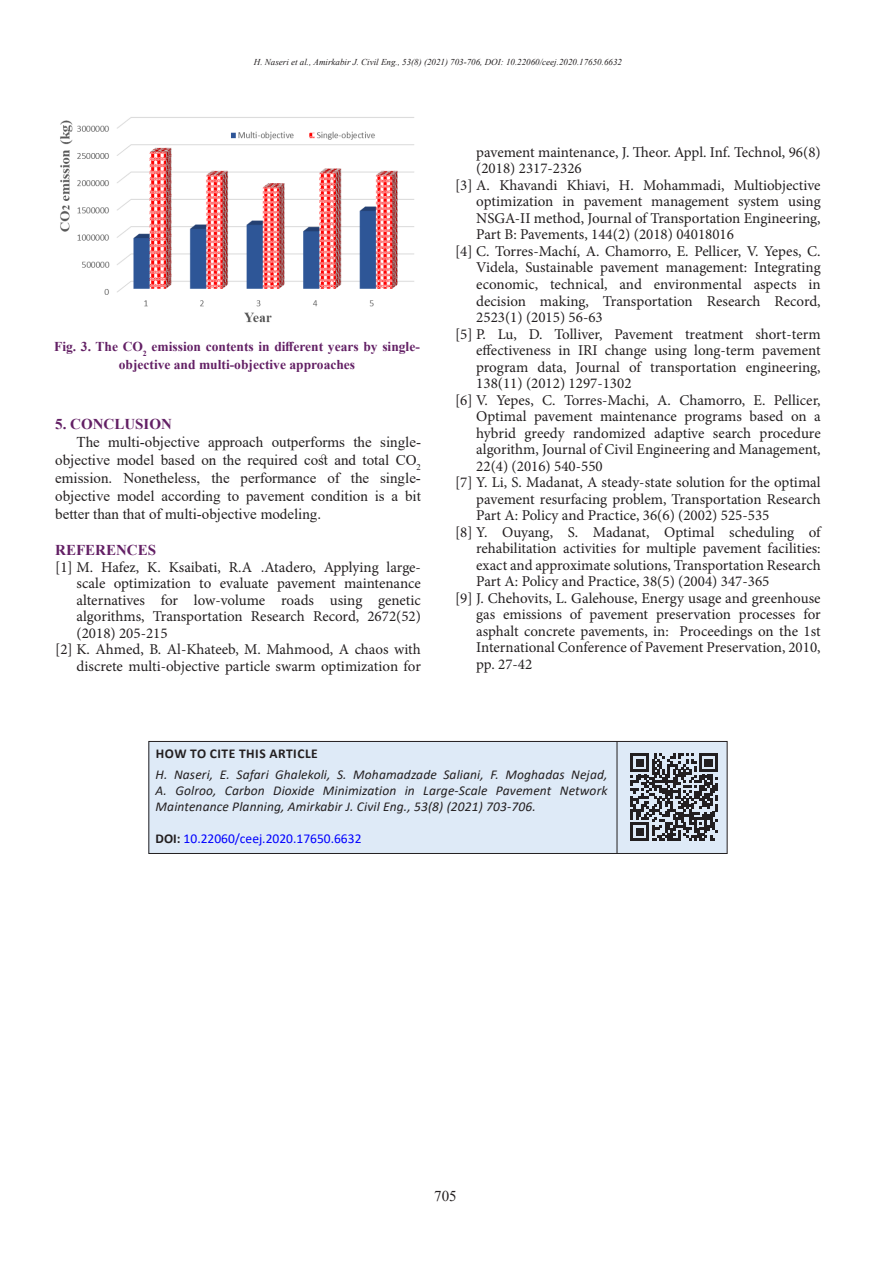
<style>
.page{position:relative;width:893px;height:1263px;background:#fff}
.page>*{position:absolute;margin:0;border:0;box-sizing:border-box;transform-origin:0 0}
.t1{font:15px/16.5px "Minion Pro";color:#231f20;text-align:justify}
.متن_اصلی_انگلیسی{font:15px/18px "Times New Roman";color:#231f20;text-align:justify}
.تیتر_1_انگلیسی{font:700 15px "Times New Roman";color:#632065}
.t2{font:italic 13.5px/16.2px "Calibri";letter-spacing:.01em;color:#231f20;text-align:justify}
.متن_اصلی_انگلیسی-2{font:700 13.5px/18px "Times New Roman";color:#632065;text-align:center}
.t3{font:13.5px "Calibri";color:#00f}
.t4{font:700 13.5px "Calibri";letter-spacing:.04em;color:#231f20}
.t5{font:italic 9px "Times New Roman";color:#231f20}
.s1{font-family:"Times New Roman"}
.s2{font-weight:700;color:#231f20}
</style>
<div class="page">
<div style="left:149px;top:741px;width:578px;height:112px;background:#deeaf7"></div>
<div style="left:148px;top:741px;width:580px;height:113px;border:1px solid #231f20"></div>
<hr style="left:617px;top:742px;width:1px;height:112px;background:#231f20">
<svg style="left:631px;top:753px;width:87px;height:88px"></svg>
<img style="left:60px;top:117px;width:354px;height:206px">
<p class="t5" style="left:254px;top:56px;width:370px">H. Naseri et al., Amirkabir J. Civil Eng., 53(8) (2021) 703-706, DOI: 10.22060/ceej.2020.17650.6632</p>
<p class="متن_اصلی_انگلیسی-2" style="left:54px;top:338px;width:367px">Fig. 3. The CO<sub>2</sub> emission contents in different years by single&shy;objective and multi-objective approaches</p>
<p class="تیتر_1_انگلیسی" style="left:55px;top:414px;width:118px">5. CONCLUSION</p>
<p class="متن_اصلی_انگلیسی" style="left:55px;top:433px;width:367px;text-indent:21px">The multi-objective approach outperforms the single&shy;objective model based on the required cost and total CO<sub>2 </sub>emission. Nonetheless, the performance of the single&shy;objective model according to pavement condition is a bit better than that of multi-objective modeling.</p>
<p class="تیتر_1_انگلیسی" style="left:55px;top:540px;width:102px">REFERENCES</p>
<p class="t1" style="left:77px;top:559px;width:346px;text-indent:-21px">[1] M. Hafez, K. Ksaibati, R.A <span class="s1">.</span>Atadero, Applying large&shy;scale optimization to evaluate pavement maintenance alternatives for low-volume roads using genetic algorithms, Transportation Research Record, 2672(52) (2018) 205-215</p>
<p class="t1" style="left:55px;top:641px;width:367px;text-align:right">[2] K. Ahmed, B. Al-Khateeb, M. Mahmood, A chaos with discrete multi-objective particle swarm optimization for</p>
<p class="t1" style="left:476px;top:144px;width:346px">pavement maintenance, J. Theor. Appl. Inf. Technol, 96(8) (2018) 2317-2326</p>
<p class="t1" style="left:476px;top:177px;width:346px;text-indent:-21px">[3] A. Khavandi Khiavi, H. Mohammadi, Multiobjective optimization in pavement management system using NSGA-II method, Journal of Transportation Engineering, Part B: Pavements, 144(2) (2018) 04018016</p>
<p class="t1" style="left:476px;top:243px;width:346px;text-indent:-21px">[4] C. Torres-Machí, A. Chamorro, E. Pellicer, V. Yepes, C.<br>Videla, Sustainable pavement management: Integrating economic, technical, and environmental aspects in decision making, Transportation Research Record, 2523(1) (2015) 56-63</p>
<p class="t1" style="left:476px;top:325px;width:346px;text-indent:-21px">[5] P. Lu, D. Tolliver, Pavement treatment short-term effectiveness in IRI change using long-term pavement program data, Journal of transportation engineering, 138(11) (2012) 1297-1302</p>
<p class="t1" style="left:476px;top:391px;width:346px;text-indent:-21px">[6] V. Yepes, C. Torres-Machi, A. Chamorro, E. Pellicer, Optimal pavement maintenance programs based on a hybrid greedy randomized adaptive search procedure algorithm, Journal of Civil Engineering and Management, 22(4) (2016) 540-550</p>
<p class="t1" style="left:476px;top:474px;width:346px;text-indent:-21px">[7] Y. Li, S. Madanat, A steady-state solution for the optimal pavement resurfacing problem, Transportation Research Part A: Policy and Practice, 36(6) (2002) 525-535</p>
<p class="t1" style="left:476px;top:523px;width:346px;text-indent:-21px">[8] Y. Ouyang, S. Madanat, Optimal scheduling of rehabilitation activities for multiple pavement facilities: exact and approximate solutions, Transportation Research Part A: Policy and Practice, 38(5) (2004) 347-365</p>
<p class="t1" style="left:476px;top:589px;width:346px;text-indent:-21px">[9] J. Chehovits, L. Galehouse, Energy usage and greenhouse gas emissions of pavement preservation processes for asphalt concrete pavements, in: Proceedings on the 1st International Conference of Pavement Preservation, 2010, pp. 27-42</p>
<p class="t4" style="left:156px;top:744px;width:163px">HOW TO CITE THIS ARTICLE</p>
<p class="t2" style="left:156px;top:766px;width:453px">H. Naseri, E. Safari Ghalekoli, S. Mohamadzade Saliani, F. Moghadas Nejad, A. Golroo, Carbon Dioxide Minimization in Large-Scale Pavement Network Maintenance Planning, Amirkabir J. Civil Eng., 53(8) (2021) 703-706.</p>
<p class="t3" style="left:156px;top:829px;width:207px"><span class="s2">DOI:</span> 10.22060/ceej.2020.17650.6632</p>
<p class="متن_اصلی_انگلیسی" style="left:434px;top:1186px;width:24px">705</p>
</div>
